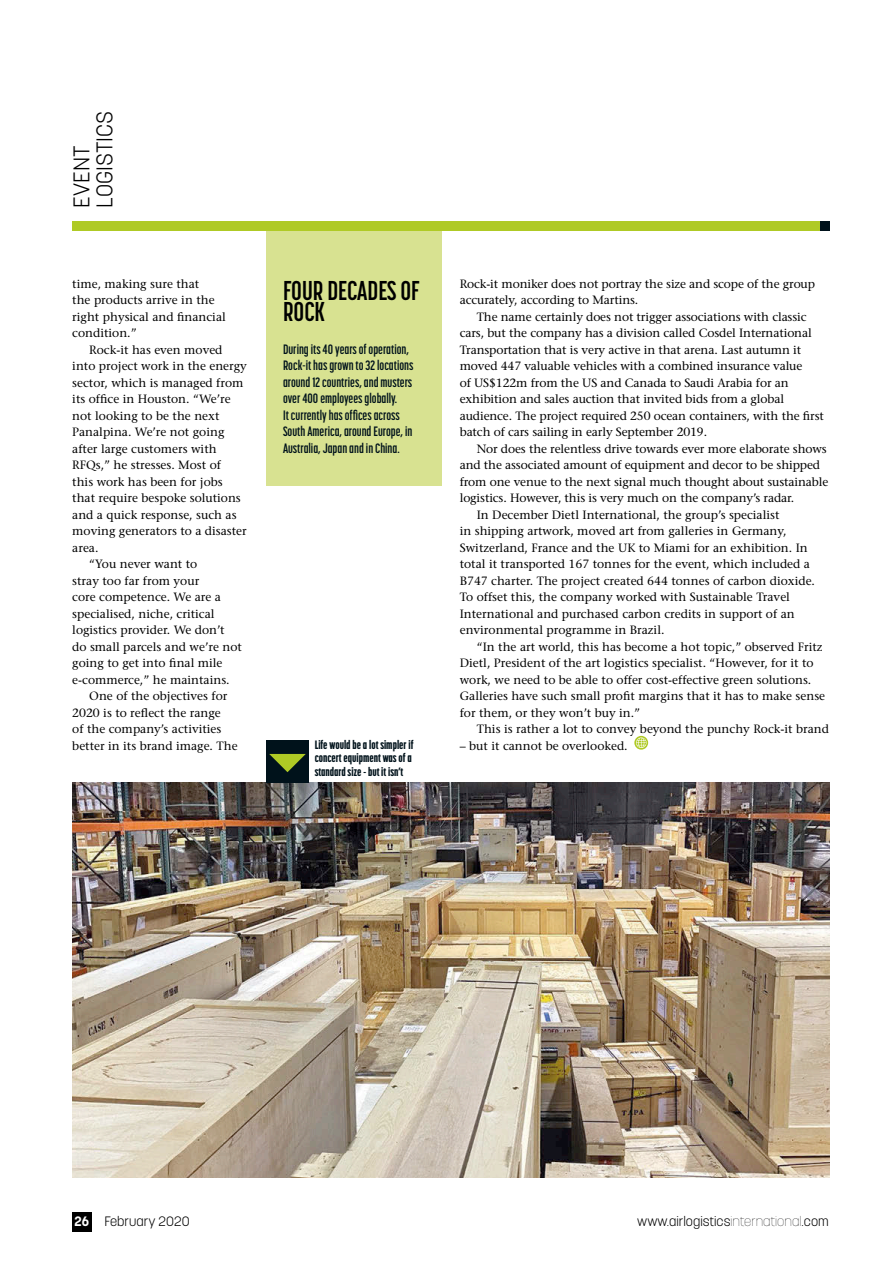
<style>
.page{position:relative;width:893px;height:1263px;background:#fff}
.page>*{position:absolute;margin:0;border:0;box-sizing:border-box;transform-origin:0 0}
.t1{font:700 27px/21px "Korolev Compressed";color:#000}
.t2{font:300 22.5px/23.2px "Korolev";color:#000}
.t3{font:700 13.5px/16.5px "Korolev Compressed";color:#00121b}
.t4{font:300 13.5px "Korolev";color:#000}
.t5{font:12px/16.5px "Stone Serif LT";color:#000}
.t6{font:800 12px/13.5px "Korolev Compressed";color:#00121b}
.s1{font-weight:700;color:#fff}
.s2{font-weight:100}
</style>
<div class="page">
<div style="left:266px;top:231px;width:176px;height:255px;background:#d8e291"></div>
<div style="left:72px;top:1212px;width:19px;height:19px;background:#000"></div>
<div style="left:72px;top:222px;width:757px;height:9px;background:#afca25"></div>
<div style="left:820px;top:222px;width:9px;height:9px;background:#00121b"></div>
<svg style="left:634px;top:736px;width:14px;height:14px"></svg>
<img style="left:72px;top:783px;width:757px;height:395px">
<div style="left:266px;top:740px;width:43px;height:43px;background:#00121b"></div>
<svg style="left:269px;top:754px;width:37px;height:18px"></svg>
<h2 class="t2" style="left:70px;top:208px;width:98px;rotate:-90deg">EVENT<br>LOGISTICS</h2>
<p class="t5" style="left:72px;top:275px;width:155px">time, making sure that<br>the products arrive in the right physical and financial condition.”</p>
<p class="t5" style="left:89px;top:341px;width:135px">Rock-it has even moved</p>
<p class="t5" style="left:72px;top:358px;width:176px">into project work in the energy</p>
<p class="t5" style="left:72px;top:374px;width:173px">sector, which is managed from</p>
<p class="t5" style="left:72px;top:391px;width:160px">its office in Houston. “We’re</p>
<p class="t5" style="left:72px;top:407px;width:149px">not looking to be the next</p>
<p class="t5" style="left:72px;top:424px;width:154px">Panalpina. We’re not going</p>
<p class="t5" style="left:72px;top:440px;width:146px">after large customers with</p>
<p class="t5" style="left:72px;top:457px;width:150px">RFQs,” he stresses. Most of</p>
<p class="t5" style="left:72px;top:473px;width:152px">this work has been for jobs</p>
<p class="t5" style="left:72px;top:490px;width:170px">that require bespoke solutions</p>
<p class="t5" style="left:72px;top:506px;width:166px">and a quick response, such as</p>
<p class="t5" style="left:72px;top:523px;width:176px">moving generators to a disaster</p>
<p class="t5" style="left:72px;top:539px;width:28px">area.</p>
<p class="t5" style="left:89px;top:556px;width:110px">“You never want to</p>
<p class="t5" style="left:72px;top:572px;width:129px">stray too far from your</p>
<p class="t5" style="left:72px;top:589px;width:150px">core competence. We are a</p>
<p class="t5" style="left:72px;top:605px;width:144px">specialised, niche, critical</p>
<p class="t5" style="left:72px;top:622px;width:154px">logistics provider. We don’t</p>
<p class="t5" style="left:72px;top:638px;width:171px">do small parcels and we’re not</p>
<p class="t5" style="left:72px;top:655px;width:152px">going to get into final mile</p>
<p class="t5" style="left:72px;top:671px;width:159px">e-commerce,” he maintains.</p>
<p class="t5" style="left:89px;top:688px;width:140px">One of the objectives for</p>
<p class="t5" style="left:72px;top:704px;width:150px">2020 is to reflect the range</p>
<p class="t5" style="left:72px;top:721px;width:151px">of the company’s activities</p>
<p class="t5" style="left:72px;top:737px;width:167px">better in its brand image. The</p>
<h1 class="t1" style="left:283px;top:280px;width:138px">FOUR DECADES OF<br>ROCK</h1>
<p class="t3" style="left:283px;top:340px;width:132px">During its 40 years of operation,<br>Rock-it has grown to 32 locations around 12 countries, and musters over 400 employees globally.<br>It currently has offices across<br>South America, around Europe, in<br>Australia, Japan and in China.</p>
<p class="t6" style="left:315px;top:738px;width:100px">Life would be a lot simpler if concert equipment was of a standard size - but it isn’t</p>
<p class="t5" style="left:460px;top:275px;width:357px">Rock-it moniker does not portray the size and scope of the group accurately, according to Martins.</p>
<p class="t5" style="left:460px;top:308px;width:366px;text-indent:17px">The name certainly does not trigger associations with classic cars, but the company has a division called Cosdel International Transportation that is very active in that arena. Last autumn it moved 447 valuable vehicles with a combined insurance value<br>of US$122m from the US and Canada to Saudi Arabia for an exhibition and sales auction that invited bids from a global audience. The project required 250 ocean containers, with the first batch of cars sailing in early September 2019.</p>
<p class="t5" style="left:477px;top:440px;width:351px">Nor does the relentless drive towards ever more elaborate shows</p>
<p class="t5" style="left:460px;top:457px;width:362px">and the associated amount of equipment and decor to be shipped</p>
<p class="t5" style="left:460px;top:473px;width:370px">from one venue to the next signal much thought about sustainable</p>
<p class="t5" style="left:460px;top:490px;width:336px">logistics. However, this is very much on the company’s radar.</p>
<p class="t5" style="left:477px;top:506px;width:304px">In December Dietl International, the group’s specialist</p>
<p class="t5" style="left:460px;top:523px;width:328px">in shipping artwork, moved art from galleries in Germany,</p>
<p class="t5" style="left:460px;top:539px;width:350px">Switzerland, France and the UK to Miami for an exhibition. In</p>
<p class="t5" style="left:460px;top:556px;width:352px">total it transported 167 tonnes for the event, which included a</p>
<p class="t5" style="left:460px;top:572px;width:357px">B747 charter. The project created 644 tonnes of carbon dioxide.</p>
<p class="t5" style="left:460px;top:589px;width:332px">To offset this, the company worked with Sustainable Travel</p>
<p class="t5" style="left:460px;top:605px;width:336px">International and purchased carbon credits in support of an</p>
<p class="t5" style="left:460px;top:622px;width:206px">environmental programme in Brazil.</p>
<p class="t5" style="left:477px;top:638px;width:347px">“In the art world, this has become a hot topic,” observed Fritz</p>
<p class="t5" style="left:460px;top:655px;width:355px">Dietl, President of the art logistics specialist. “However, for it to</p>
<p class="t5" style="left:460px;top:671px;width:353px">work, we need to be able to offer cost-effective green solutions.</p>
<p class="t5" style="left:460px;top:688px;width:367px">Galleries have such small profit margins that it has to make sense</p>
<p class="t5" style="left:460px;top:704px;width:182px">for them, or they won’t buy in.”</p>
<p class="t5" style="left:477px;top:721px;width:354px">This is rather a lot to convey beyond the punchy Rock-it brand</p>
<p class="t5" style="left:460px;top:737px;width:169px">– but it cannot be overlooked.</p>
<p class="t4" style="left:75px;top:1213px;width:116px"><span class="s1">26</span> February 2020</p>
<p class="t4" style="left:637px;top:1212px;width:193px">www.airlogistics<span class="s2">international</span>.com</p>
</div>
